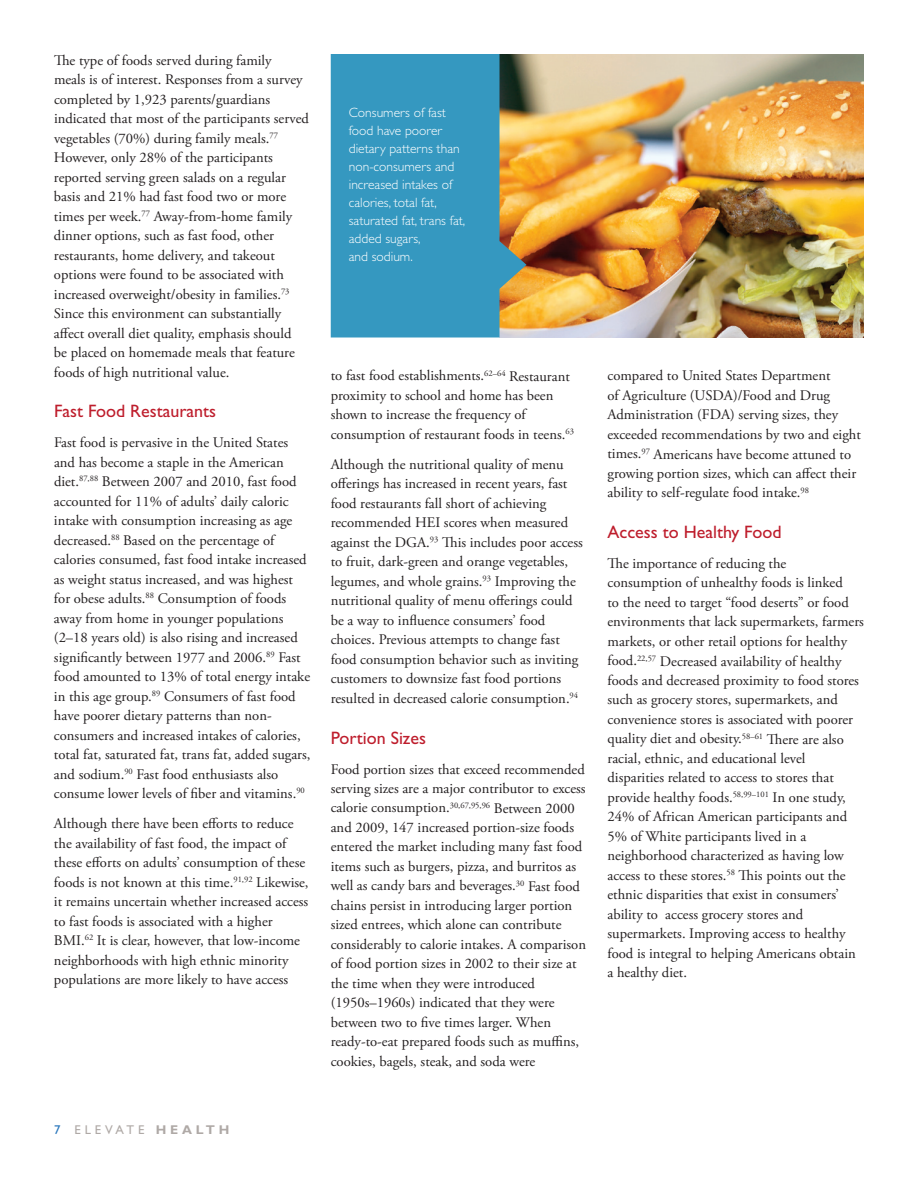
<style>
.page{position:relative;width:918px;height:1188px;background:#fff}
.page>*{position:absolute;margin:0;border:0;box-sizing:border-box;transform-origin:0 0}
.t1{font:18px "Gill Sans Std";color:#be1d2c}
.t2{font:14.7px/19.5px "Adobe Garamond Pro";color:#231f20}
.t3{font:300 13.5px/18px "Gill Sans Std";color:#fff}
.t4{font:12.75px "Gill Sans Std";letter-spacing:.3em;color:#afa9a6}
.s1{color:#2775bb}
.s2{font-weight:700}
</style>
<div class="page">
<img style="left:526px;top:54px;width:338px;height:284px">
<svg style="left:331px;top:54px;width:195px;height:284px;background:#4596b0"></svg>
<p class="t2" style="left:54px;top:51px;width:256px">The type of foods served during family<br>meals is of interest. Responses from a survey completed by 1,923 parents/guardians indicated that most of the participants served vegetables (70%) during family meals.<sup>77<br></sup>However, only 28% of the participants reported serving green salads on a regular basis and 21% had fast food two or more times per week.<sup>77</sup> Away-from-home family dinner options, such as fast food, other restaurants, home delivery, and takeout options were found to be associated with increased overweight/obesity in families.<sup>73<br></sup>Since this environment can substantially affect overall diet quality, emphasis should<br>be placed on homemade meals that feature foods of high nutritional value.</p>
<h3 class="t1" style="left:54px;top:401px;width:164px">Fast Food Restaurants</h3>
<p class="t2" style="left:54px;top:433px;width:258px">Fast food is pervasive in the United States and has become a staple in the American diet.<sup>87,88</sup> Between 2007 and 2010, fast food accounted for 11% of adults’ daily caloric intake with consumption increasing as age decreased.<sup>88</sup> Based on the percentage of calories consumed, fast food intake increased as weight status increased, and was highest for obese adults.<sup>88</sup> Consumption of foods away from home in younger populations (2–18 years old) is also rising and increased significantly between 1977 and 2006.<sup>89</sup> Fast food amounted to 13% of total energy intake in this age group.<sup>89</sup> Consumers of fast food have poorer dietary patterns than non&shy;consumers and increased intakes of calories, total fat, saturated fat, trans fat, added sugars, and sodium.<sup>90</sup> Fast food enthusiasts also consume lower levels of fiber and vitamins.<sup>90</sup></p>
<p class="t2" style="left:54px;top:814px;width:256px">Although there have been efforts to reduce the availability of fast food, the impact of these efforts on adults’ consumption of these foods is not known at this time.<sup>91,92</sup> Likewise, it remains uncertain whether increased access to fast foods is associated with a higher BMI.<sup>62</sup> It is clear, however, that low-income neighborhoods with high ethnic minority populations are more likely to have access</p>
<p class="t3" style="left:349px;top:104px;width:118px">Consumers of fast food have poorer dietary patterns than non-consumers and increased intakes of calories, total fat, saturated fat, trans fat, added sugars,<br>and sodium.</p>
<p class="t2" style="left:331px;top:367px;width:245px">to fast food establishments.<sup>62–64</sup> Restaurant proximity to school and home has been shown to increase the frequency of consumption of restaurant foods in teens.<sup>63</sup></p>
<p class="t2" style="left:331px;top:455px;width:254px">Although the nutritional quality of menu offerings has increased in recent years, fast food restaurants fall short of achieving recommended HEI scores when measured against the DGA.<sup>93</sup> This includes poor access to fruit, dark-green and orange vegetables, legumes, and whole grains.<sup>93</sup> Improving the nutritional quality of menu offerings could be a way to influence consumers’ food choices. Previous attempts to change fast food consumption behavior such as inviting customers to downsize fast food portions resulted in decreased calorie consumption.<sup>94</sup></p>
<h3 class="t1" style="left:331px;top:727px;width:97px">Portion Sizes</h3>
<p class="t2" style="left:331px;top:760px;width:257px">Food portion sizes that exceed recommended serving sizes are a major contributor to excess calorie consumption.<sup>30,67,95,96</sup> Between 2000 and 2009, 147 increased portion-size foods entered the market including many fast food items such as burgers, pizza, and burritos as well as candy bars and beverages.<sup>30</sup> Fast food chains persist in introducing larger portion sized entrees, which alone can contribute considerably to calorie intakes. A comparison of food portion sizes in 2002 to their size at the time when they were introduced (1950s–1960s) indicated that they were between two to five times larger. When ready-to-eat prepared foods such as muffins, cookies, bagels, steak, and soda were</p>
<p class="t2" style="left:607px;top:367px;width:255px">compared to United States Department<br>of Agriculture (USDA)/Food and Drug Administration (FDA) serving sizes, they exceeded recommendations by two and eight times.<sup>97</sup> Americans have become attuned to growing portion sizes, which can affect their ability to self-regulate food intake.<sup>98</sup></p>
<p class="t2" style="left:607px;top:554px;width:258px">The importance of reducing the consumption of unhealthy foods is linked<br>to the need to target “food deserts” or food environments that lack supermarkets, farmers markets, or other retail options for healthy food.<sup>22,57</sup> Decreased availability of healthy foods and decreased proximity to food stores such as grocery stores, supermarkets, and convenience stores is associated with poorer quality diet and obesity.<sup>58–61</sup> There are also racial, ethnic, and educational level disparities related to access to stores that provide healthy foods.<sup>58,99–101</sup> In one study, 24% of African American participants and 5% of White participants lived in a neighborhood characterized as having low access to these stores.<sup>58</sup> This points out the ethnic disparities that exist in consumers’ ability to access grocery stores and supermarkets. Improving access to healthy food is integral to helping Americans obtain a healthy diet.</p>
<p class="t4" style="left:54px;top:1122px;width:177px"><span class="s1">7</span> ElEvatE <span class="s2">HEALTH</span></p>
</div>
